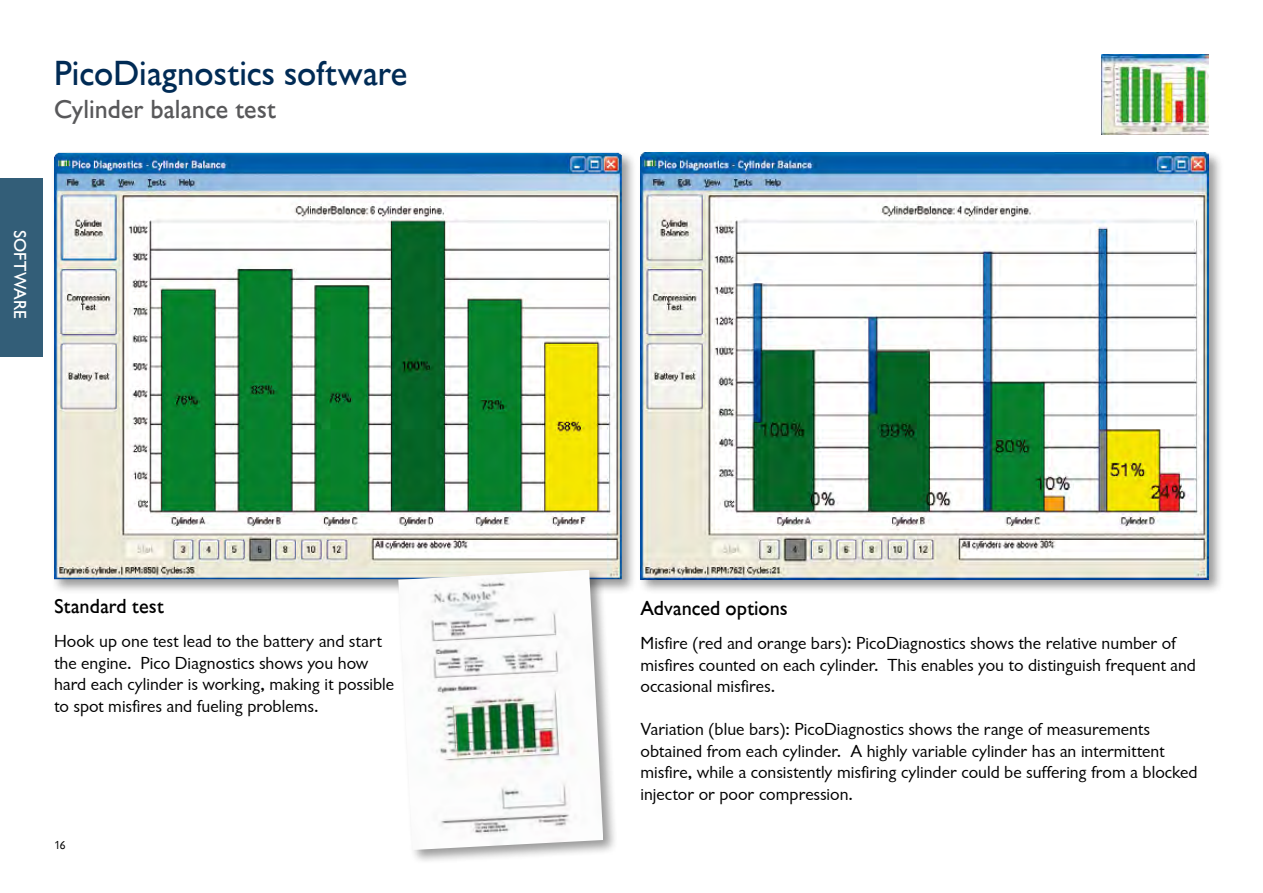
<style>
.page{position:relative;width:1263px;height:893px;background:#fff}
.page>*{position:absolute;margin:0;border:0;box-sizing:border-box;transform-origin:0 0}
.t1{font:500 36px "Chantilly";color:#002b55}
.t2{font:500 27px "Chantilly";color:#58585a}
.t3{font:500 21px "Chantilly";color:#000}
.t4{font:18px/21.6px "Chantilly";color:#000}
.t5{font:500 18px "Chantilly";color:#fff}
.t6{font:12px "Chantilly";color:#000}
</style>
<div class="page">
<div style="left:0;top:179px;width:43px;height:178px;background:#335e78"></div>
<div style="left:51px;top:150px;width:586px;height:444px;background:#000;opacity:.4"></div>
<img style="left:54px;top:153px;width:568px;height:426px">
<div style="left:637px;top:150px;width:587px;height:444px;background:#000;opacity:.4"></div>
<img style="left:640px;top:153px;width:568px;height:426px">
<div style="left:395px;top:566px;width:222px;height:298px;background:#000;opacity:.4"></div>
<img style="left:398px;top:570px;width:205px;height:280px">
<img style="left:1101px;top:54px;width:108px;height:81px">
<h1 class="t1" style="left:54px;top:54px;width:355px">PicoDiagnostics software</h1>
<h2 class="t2" style="left:54px;top:94px;width:223px">Cylinder balance test</h2>
<p class="t5" style="left:30px;top:230px;width:90px;rotate:90deg">SOFTWARE</p>
<p class="t3" style="left:54px;top:594px;width:111px">Standard test</p>
<p class="t4" style="left:54px;top:631px;width:342px">Hook up one test lead to the battery and start the engine. Pico Diagnostics shows you how hard each cylinder is working, making it possible to spot misfires and fueling problems.</p>
<p class="t6" style="left:54px;top:839px;width:13px">16</p>
<p class="t3" style="left:640px;top:596px;width:149px">Advanced options</p>
<p class="t4" style="left:640px;top:633px;width:557px">Misfire (red and orange bars): PicoDiagnostics shows the relative number of misfires counted on each cylinder. This enables you to distinguish frequent and occasional misfires.</p>
<p class="t4" style="left:640px;top:719px;width:559px">Variation (blue bars): PicoDiagnostics shows the range of measurements obtained from each cylinder. A highly variable cylinder has an intermittent misfire, while a consistently misfiring cylinder could be suffering from a blocked injector or poor compression.</p>
</div>
